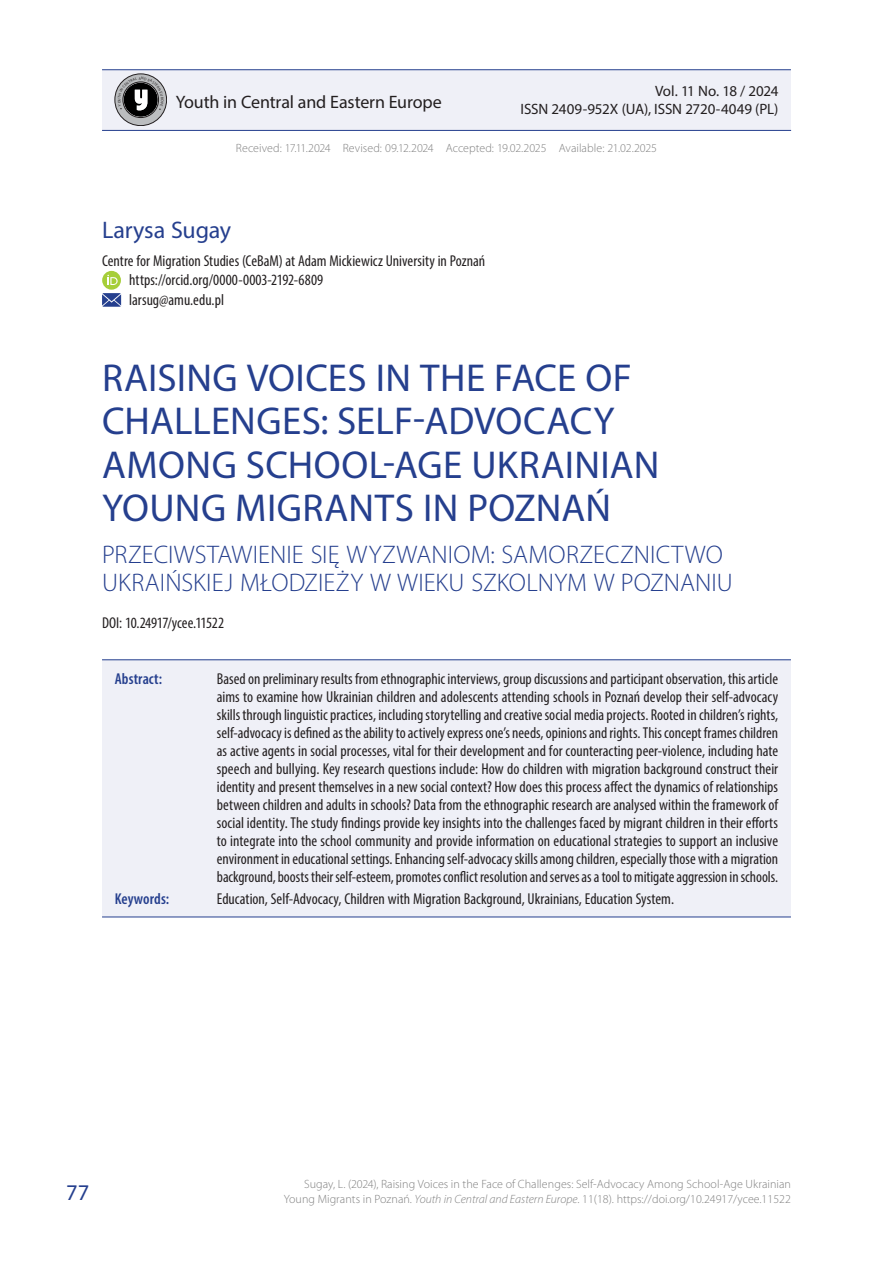
<style>
.page{position:relative;width:893px;height:1263px;background:#fff}
.page>*{position:absolute;margin:0;border:0;box-sizing:border-box;transform-origin:0 0}
.t1{font:39px/43.5px "Myriad Pro";letter-spacing:.01em;color:#253f8e}
.Title_eng{font:300 25.5px/28.5px "Myriad Pro";letter-spacing:.005em;color:#253f8e}
.Author{font:24px "Myriad Pro";letter-spacing:-.01em;color:#253f8e}
.t2{font:22.5px "Myriad Pro";color:#253f8e}
.PPW{font:18px "Myriad Pro";letter-spacing:-.01em;color:#231f20}
.Abstract_eng{font:condensed 15.75px/18px "Myriad Pro";letter-spacing:-.005em;color:#231f20;text-align:justify}
.Affiliation{font:condensed 15.75px/19.5px "Myriad Pro";color:#231f20}
.Keywords_eng{font:condensed 15.75px "Myriad Pro";color:#231f20}
.DOI{font:condensed 15.75px "Myriad Pro";letter-spacing:-.005em;color:#231f20}
.Abstract_eng-2{font:600 condensed 15.75px "Myriad Pro";letter-spacing:.01em;color:#253f8e}
.Keywords_eng-2{font:600 condensed 15.75px "Myriad Pro";letter-spacing:.005em;color:#253f8e}
.t3{font:15px/18px "Myriad Pro";letter-spacing:-.01em;color:#231f20;text-align:right}
.t4{font:300 12px/15px "Myriad Pro";color:#808080;text-align:right}
.s1{font-style:italic}
</style>
<div class="page">
<div style="left:102px;top:70px;width:689px;height:61px;background:#eff0f7"></div>
<svg style="left:115px;top:74px;width:52px;height:52px"></svg>
<div style="left:115px;top:74px;width:52px;height:52px;border:1px solid #231f20;border-radius:50%"></div>
<hr style="left:102px;top:130px;width:689px;height:1px;background:#253f8e">
<hr style="left:102px;top:69px;width:689px;height:1px;background:#253f8e">
<div style="left:102px;top:271px;width:19px;height:19px;background:#a6ce39;border-radius:50%"></div>
<svg style="left:107px;top:275px;width:11px;height:10px"></svg>
<svg style="left:102px;top:293px;width:19px;height:14px"></svg>
<div style="left:102px;top:659px;width:689px;height:257px;background:#eff0f7"></div>
<hr style="left:102px;top:659px;width:689px;height:1px;background:#253f8e">
<hr style="left:102px;top:916px;width:689px;height:1px;background:#253f8e">
<svg style="left:118px;top:77px;width:46px;height:41px"></svg>
<p class="PPW" style="left:176px;top:91px;width:268px">Youth in Central and Eastern Europe</p>
<p class="t3" style="left:521px;top:82px;width:259px">Vol. 11 No. 18 / 2024<br>ISSN 2409-952X (UA), ISSN 2720-4049 (PL)</p>
<p class="t4" style="left:236px;top:141px;width:423px">Received: 17.11.2024 Revised: 09.12.2024 Accepted: 19.02.2025 Available: 21.02.2025</p>
<p class="Author" style="left:102px;top:215px;width:131px">Larysa Sugay</p>
<p class="Affiliation" style="left:129px;top:251px;width:358px;text-indent:-27px">Centre for Migration Studies (CeBaM) at Adam Mickiewicz University in Poznań https://orcid.org/0000-0003-2192-6809<br>larsug@amu.edu.pl</p>
<p class="t1" style="left:102px;top:355px;width:559px">RAISING VOICES IN THE FACE OF<br>CHALLENGES: SELF-ADVOCACY<br>AMONG SCHOOL-AGE UKRAINIAN<br>YOUNG MIGRANTS IN POZNAŃ</p>
<p class="Title_eng" style="left:102px;top:540px;width:632px">PRZECIWSTAWIENIE SIĘ WYZWANIOM: SAMORZECZNICTWO<br>UKRAIŃSKIEJ MŁODZIEŻY W WIEKU SZKOLNYM W POZNANIU</p>
<p class="DOI" style="left:102px;top:613px;width:124px">DOI: 10.24917/ycee.11522</p>
<p class="Abstract_eng-2" style="left:115px;top:669px;width:49px">Abstract:</p>
<p class="Abstract_eng" style="left:217px;top:669px;width:563px">Based on preliminary results from ethnographic interviews, group discussions and participant observation, this article aims to examine how Ukrainian children and adolescents attending schools in Poznań develop their self-advocacy skills through linguistic practices, including storytelling and creative social media projects. Rooted in children’s rights, self-advocacy is defined as the ability to actively express one’s needs, opinions and rights. This concept frames children as active agents in social processes, vital for their development and for counteracting peer-violence, including hate speech and bullying. Key research questions include: How do children with migration background construct their identity and present themselves in a new social context? How does this process affect the dynamics of relationships between children and adults in schools? Data from the ethnographic research are analysed within the framework of social identity. The study findings provide key insights into the challenges faced by migrant children in their efforts to integrate into the school community and provide information on educational strategies to support an inclusive environment in educational settings. Enhancing self-advocacy skills among children, especially those with a migration background, boosts their self-esteem, promotes conflict resolution and serves as atool to mitigate aggression in schools.</p>
<p class="Keywords_eng-2" style="left:115px;top:889px;width:56px">Keywords:</p>
<p class="Keywords_eng" style="left:217px;top:889px;width:459px">Education, Self-Advocacy, Children with Migration Background, Ukrainians, Education System.</p>
<p class="t2" style="left:66px;top:1178px;width:25px">77</p>
<p class="t4" style="left:284px;top:1177px;width:509px">Sugay, L. (2024), Raising Voices in the Face of Challenges: Self-Advocacy Among School-Age Ukrainian<br>Young Migrants in Poznań. <span class="s1">Youth in Central and Eastern Europe</span>. 11(18). https://doi.org/10.24917/ycee.11522</p>
</div>
